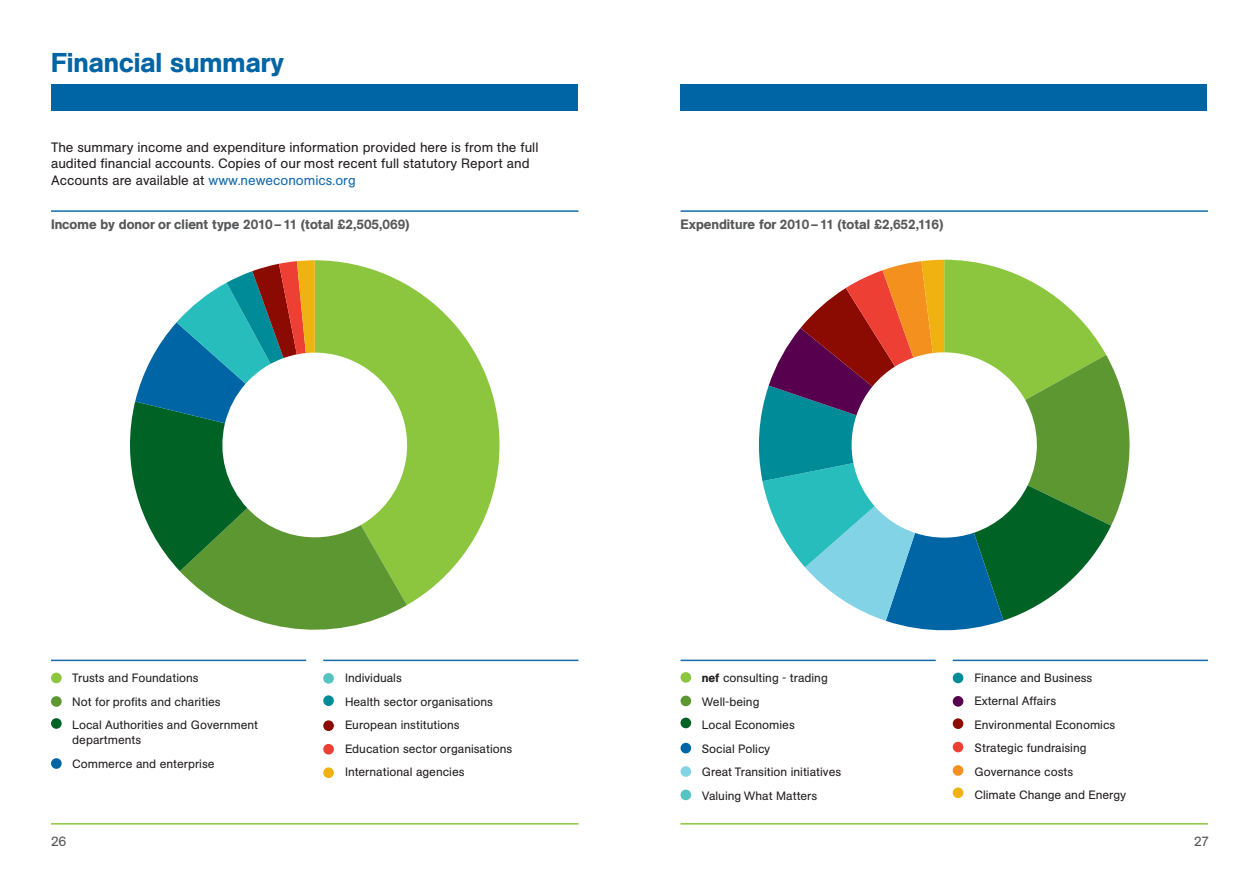
<style>
.page{position:relative;width:1259px;height:893px;background:#fff}
.page>*{position:absolute;margin:0;border:0;box-sizing:border-box;transform-origin:0 0}
.t1{font:500 27px "AG Book BQ";color:#0065a4}
.t2{font:13.5px/16.5px "AG Book BQ";color:#231f20}
.t3{font:500 13.5px "AG Book BQ";color:#57585a}
.t4{font:13.5px "AG Book BQ";color:#57585a}
.t5{font:12px/15px "AG Book BQ";color:#231f20}
.s1{color:#136aad}
.s2{font-weight:500}
</style>
<div class="page">
<div style="left:51px;top:84px;width:527px;height:27px;background:#0065a4"></div>
<div style="left:680px;top:84px;width:527px;height:27px;background:#0065a4"></div>
<svg style="left:407px;top:285px;width:92px;height:320px;fill:#8bc63e"></svg>
<svg style="left:130px;top:260px;width:277px;height:370px"></svg>
<svg style="left:759px;top:260px;width:371px;height:371px"></svg>
<div style="left:323px;top:673px;width:11px;height:11px;background:#57c4c3;border-radius:50%"></div>
<div style="left:680px;top:766px;width:11px;height:11px;background:#83d3e6;border-radius:50%"></div>
<div style="left:51px;top:673px;width:11px;height:10px;background:#8bc63e;border-radius:50%"></div>
<div style="left:680px;top:672px;width:11px;height:11px;background:#8bc63e;border-radius:50%"></div>
<div style="left:51px;top:696px;width:11px;height:11px;background:#5c9731;border-radius:50%"></div>
<div style="left:680px;top:696px;width:11px;height:10px;background:#5c9731;border-radius:50%"></div>
<div style="left:51px;top:718px;width:11px;height:11px;background:#006224;border-radius:50%"></div>
<div style="left:680px;top:718px;width:11px;height:10px;background:#006224;border-radius:50%"></div>
<div style="left:51px;top:758px;width:11px;height:11px;background:#0065a4;border-radius:50%"></div>
<div style="left:680px;top:743px;width:11px;height:10px;background:#0065a4;border-radius:50%"></div>
<div style="left:323px;top:695px;width:11px;height:11px;background:#008b98;border-radius:50%"></div>
<div style="left:680px;top:790px;width:11px;height:10px;background:#57c4c3;border-radius:50%"></div>
<div style="left:323px;top:720px;width:11px;height:11px;background:#8b0a02;border-radius:50%"></div>
<div style="left:323px;top:744px;width:11px;height:10px;background:#ee3f34;border-radius:50%"></div>
<div style="left:323px;top:767px;width:11px;height:11px;background:#efb211;border-radius:50%"></div>
<div style="left:952px;top:673px;width:11px;height:10px;background:#008b98;border-radius:50%"></div>
<div style="left:952px;top:696px;width:11px;height:11px;background:#56004e;border-radius:50%"></div>
<div style="left:952px;top:718px;width:11px;height:11px;background:#8b0a02;border-radius:50%"></div>
<div style="left:952px;top:742px;width:11px;height:10px;background:#ee3f34;border-radius:50%"></div>
<div style="left:952px;top:765px;width:11px;height:11px;background:#f4901d;border-radius:50%"></div>
<div style="left:952px;top:787px;width:11px;height:11px;background:#efb211;border-radius:50%"></div>
<hr style="left:51px;top:823px;width:527px;height:2px;background:#8bc63e">
<hr style="left:51px;top:210px;width:527px;height:2px;background:#136aad">
<hr style="left:51px;top:660px;width:255px;height:1px;background:#136aad">
<hr style="left:680px;top:660px;width:255px;height:1px;background:#136aad">
<hr style="left:323px;top:660px;width:255px;height:1px;background:#136aad">
<hr style="left:952px;top:660px;width:256px;height:1px;background:#136aad">
<hr style="left:680px;top:823px;width:528px;height:2px;background:#8bc63e">
<hr style="left:680px;top:210px;width:528px;height:2px;background:#136aad">
<p class="t1" style="left:51px;top:47px;width:234px">Financial summary</p>
<p class="t2" style="left:51px;top:139px;width:489px">The summary income and expenditure information provided here is from the full audited financial accounts. Copies of our most recent full statutory Report and<br>Accounts are available at <span class="s1">www.neweconomics.org</span></p>
<p class="t3" style="left:51px;top:216px;width:360px">Income by donor or client type 2010–11 (total £2,505,069)</p>
<p class="t3" style="left:680px;top:216px;width:265px">Expenditure for 2010–11 (total £2,652,116)</p>
<p class="t5" style="left:72px;top:671px;width:128px">Trusts and Foundations</p>
<p class="t5" style="left:72px;top:694px;width:150px">Not for profits and charities</p>
<p class="t5" style="left:72px;top:718px;width:187px">Local Authorities and Government departments</p>
<p class="t5" style="left:72px;top:756px;width:144px">Commerce and enterprise</p>
<p class="t5" style="left:345px;top:671px;width:58px">Individuals</p>
<p class="t5" style="left:345px;top:694px;width:150px">Health sector organisations</p>
<p class="t5" style="left:345px;top:718px;width:116px">European institutions</p>
<p class="t5" style="left:345px;top:741px;width:169px">Education sector organisations</p>
<p class="t5" style="left:345px;top:765px;width:121px">International agencies</p>
<p class="t5" style="left:702px;top:671px;width:127px"><span class="s2">nef</span> consulting - trading</p>
<p class="t5" style="left:702px;top:694px;width:59px">Well-being</p>
<p class="t5" style="left:702px;top:718px;width:94px">Local Economies</p>
<p class="t5" style="left:702px;top:741px;width:70px">Social Policy</p>
<p class="t5" style="left:702px;top:765px;width:141px">Great Transition initiatives</p>
<p class="t5" style="left:702px;top:788px;width:117px">Valuing What Matters</p>
<p class="t5" style="left:974px;top:670px;width:119px">Finance and Business</p>
<p class="t5" style="left:974px;top:694px;width:83px">External Affairs</p>
<p class="t5" style="left:974px;top:717px;width:142px">Environmental Economics</p>
<p class="t5" style="left:974px;top:741px;width:113px">Strategic fundraising</p>
<p class="t5" style="left:974px;top:764px;width:100px">Governance costs</p>
<p class="t5" style="left:974px;top:788px;width:153px">Climate Change and Energy</p>
<p class="t4" style="left:51px;top:834px;width:17px">26</p>
<p class="t4" style="left:1194px;top:834px;width:16px">27</p>
</div>
